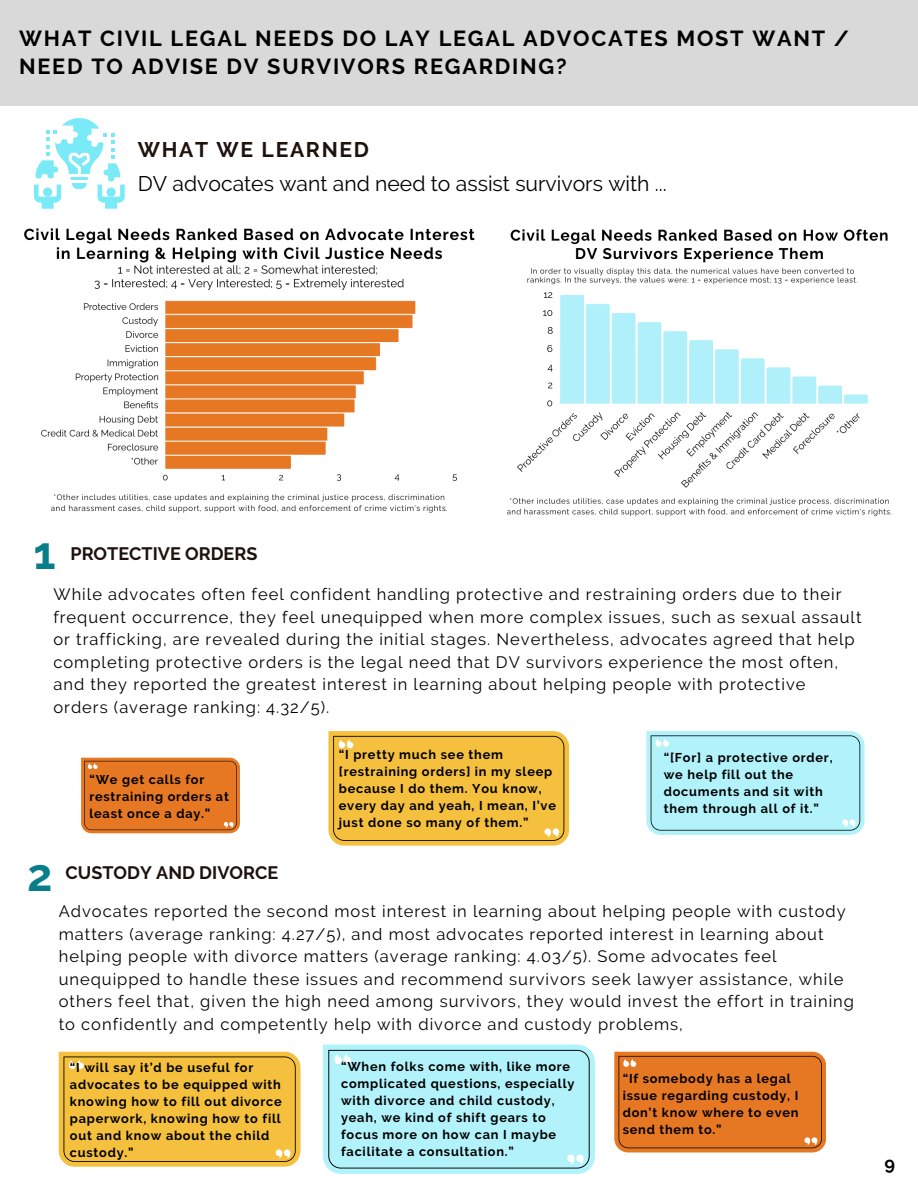
<style>
.page{position:relative;width:918px;height:1188px;background:#fff}
.page>*{position:absolute;margin:0;border:0;box-sizing:border-box;transform-origin:0 0}
.t1{font:700 45px "Raleway";color:#087e8b}
.t2{font:700 21.75px/28.2px "Raleway";letter-spacing:.08em;color:#000}
.t3{font:21.15px "Raleway";color:#000}
.t4{font:700 21.15px "Raleway";letter-spacing:.08em;color:#1e120d}
.t5{font:700 18px "Raleway";color:#1e120d}
.t6{font:700 18px "Raleway";color:#000}
.t7{font:16.5px/22.5px "Raleway";letter-spacing:.06em;color:#000}
.t8{font:700 12.75px/17px "Raleway";letter-spacing:.06em;color:#000}
</style>
<div class="page">
<div style="left:0;top:0;width:918px;height:106px;background:#d9d9d9"></div>
<img style="left:507px;top:229px;width:385px;height:288px">
<img style="left:24px;top:228px;width:451px;height:285px">
<svg style="left:328px;top:731px;width:241px;height:115px;background:#efbd40"></svg>
<svg style="left:646px;top:731px;width:219px;height:104px;background:#afeef6"></svg>
<svg style="left:81px;top:758px;width:159px;height:75px;background:#e27724"></svg>
<div style="left:59px;top:1052px;width:242px;height:114px;background:#f4c03e"></div>
<div style="left:323px;top:1044px;width:272px;height:130px;background:#b2f3fb"></div>
<div style="left:614px;top:1052px;width:212px;height:100px;background:#e77823"></div>
<svg style="left:34px;top:118px;width:91px;height:91px"></svg>
<h1 class="t2" style="left:19px;top:24px;width:832px">WHAT CIVIL LEGAL NEEDS DO LAY LEGAL ADVOCATES MOST WANT /<br>NEED TO ADVISE DV SURVIVORS REGARDING?</h1>
<h3 class="t4" style="left:138px;top:138px;width:233px">WHAT WE LEARNED</h3>
<h2 class="t3" style="left:138px;top:171px;width:531px">DV advocates want and need to assist survivors with ...</h2>
<p class="t1" style="left:34px;top:527px;width:24px">1</p>
<p class="t5" style="left:70px;top:543px;width:188px">PROTECTIVE ORDERS</p>
<p class="t7" style="left:53px;top:583px;width:810px">While advocates often feel confident handling protective and restraining orders due to their frequent occurrence, they feel unequipped when more complex issues, such as sexual assault or trafficking, are revealed during the initial stages. Nevertheless, advocates agreed that help completing protective orders is the legal need that DV survivors experience the most often, and they reported the greatest interest in learning about helping people with protective orders (average ranking: 4.32/5).</p>
<p class="t8" style="left:89px;top:771px;width:141px">“We get calls for restraining orders at least once a day.”</p>
<p class="t8" style="left:339px;top:746px;width:219px">“I pretty much see them [restraining orders] in my sleep because I do them. You know, every day and yeah, I mean, I’ve just done so many of them.”</p>
<p class="t8" style="left:664px;top:749px;width:170px">“[For] a protective order, we help fill out the documents and sit with them through all of it.”</p>
<h3 class="t1" style="left:27px;top:848px;width:27px">2</h3>
<h4 class="t5" style="left:66px;top:862px;width:214px">CUSTODY AND DIVORCE</h4>
<p class="t7" style="left:59px;top:900px;width:797px">Advocates reported the second most interest in learning about helping people with custody matters (average ranking: 4.27/5), and most advocates reported interest in learning about helping people with divorce matters (average ranking: 4.03/5). Some advocates feel unequipped to handle these issues and recommend survivors seek lawyer assistance, while others feel that, given the high need among survivors, they would invest the effort in training to confidently and competently help with divorce and custody problems,</p>
<p class="t8" style="left:70px;top:1059px;width:213px">“I will say it’d be useful for advocates to be equipped with knowing how to fill out divorce paperwork, knowing how to fill out and know about the child custody.”</p>
<p class="t8" style="left:341px;top:1058px;width:235px">“When folks come with, like more complicated questions, especially with divorce and child custody, yeah, we kind of shift gears to focus more on how can I maybe facilitate a consultation.”</p>
<p class="t8" style="left:623px;top:1070px;width:177px">“If somebody has a legal issue regarding custody, I don’t know where to even send them to.”</p>
<h4 class="t6" style="left:885px;top:1153px;width:12px">9</h4>
</div>
